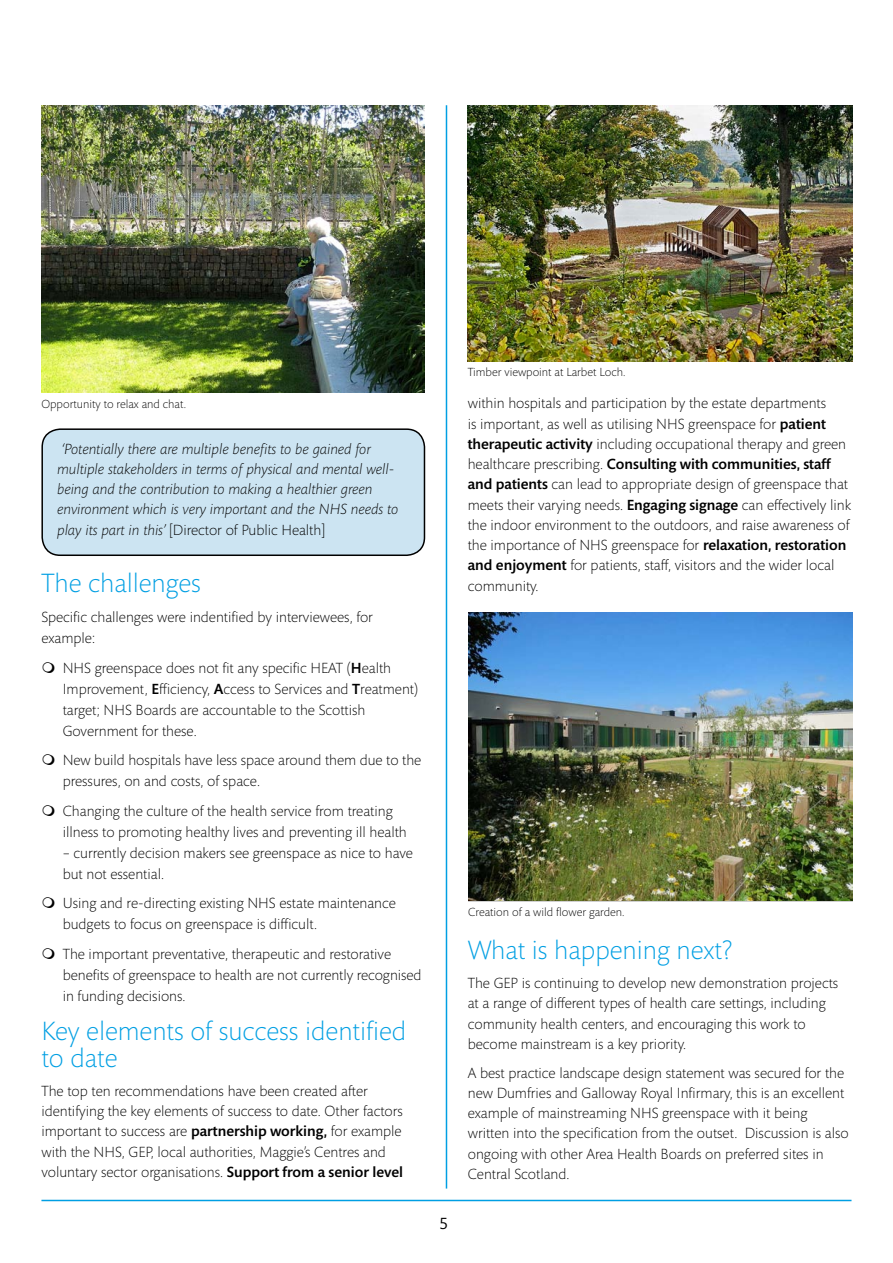
<style>
.page{position:relative;width:893px;height:1263px;background:#fff}
.page>*{position:absolute;margin:0;border:0;box-sizing:border-box;transform-origin:0 0}
.t1{font:300 27px/27px "Mundo Sans Std";color:#009fe3}
.t2{font:16.5px "Mundo Sans Std";color:#000}
.t3{font:300 15px/20.2px "Mundo Sans Std";color:#000}
.t4{font:italic 300 15px/20.2px "Mundo Sans Std";color:#000}
.t5{font:300 12px "Mundo Sans Std";color:#000}
.s1{font-style:normal}
.s2{font-weight:500}
</style>
<div class="page">
<hr style="left:41px;top:1200px;width:810px;height:1px;background:#009fe3">
<hr style="left:446px;top:105px;width:1px;height:1083px;background:#009fe3">
<div style="left:42px;top:429px;width:382px;height:126px;background:#cce4f2;border-radius:18px"></div>
<div style="left:41px;top:428px;width:384px;height:128px;border:2px solid #000;border-radius:18px"></div>
<img style="left:469px;top:612px;width:383px;height:288px">
<img style="left:41px;top:106px;width:383px;height:287px">
<img style="left:468px;top:106px;width:385px;height:256px">
<p class="t5" style="left:41px;top:397px;width:146px">Opportunity to relax and chat.</p>
<p class="t4" style="left:57px;top:439px;width:343px;text-indent:4px">‘Potentially there are multiple benefits to be gained for multiple stakeholders in terms of physical and mental well&shy;being and the contribution to making a healthier green environment which is very important and the NHS needs to play its part in this’ <span class="s1">[Director of Public Health]</span></p>
<h1 class="t1" style="left:41px;top:571px;width:161px">The challenges</h1>
<p class="t3" style="left:41px;top:607px;width:333px;line-height:21px">Specific challenges were indentified by interviewees, for example:</p>
<p class="t3" style="left:63px;top:657px;width:357px;line-height:21px">NHS greenspace does not fit any specific HEAT (<span class="s2">H</span>ealth Improvement, <span class="s2">E</span>fficiency, <span class="s2">A</span>ccess to Services and <span class="s2">T</span>reatment) target; NHS Boards are accountable to the Scottish Government for these.</p>
<p class="t3" style="left:63px;top:750px;width:360px;line-height:21px">New build hospitals have less space around them due to the pressures, on and costs, of space.</p>
<p class="t3" style="left:63px;top:800px;width:346px;line-height:21px">Changing the culture of the health service from treating illness to promoting healthy lives and preventing ill health</p>
<p class="t3" style="left:63px;top:842px;width:352px;line-height:21px">– currently decision makers see greenspace as nice to have but not essential.</p>
<p class="t3" style="left:63px;top:893px;width:335px;line-height:21px">Using and re-directing existing NHS estate maintenance budgets to focus on greenspace is difficult.</p>
<p class="t3" style="left:63px;top:943px;width:360px;line-height:21px">The important preventative, therapeutic and restorative benefits of greenspace to health are not currently recognised in funding decisions.</p>
<h1 class="t1" style="left:41px;top:1018px;width:366px">Key elements of success identified to date</h1>
<p class="t3" style="left:41px;top:1081px;width:363px">The top ten recommendations have been created after identifying the key elements of success to date. Other factors important to success are <span class="s2">partnership working,</span> for example with the NHS, GEP, local authorities, Maggie’s Centres and voluntary sector organisations. <span class="s2">Support from a senior level</span></p>
<p class="t2" style="left:440px;top:1214px;width:10px">5</p>
<p class="t5" style="left:468px;top:366px;width:159px">Timber viewpoint at Larbet Loch.</p>
<p class="t3" style="left:468px;top:394px;width:385px">within hospitals and participation by the estate departments<br>is important, as well as utilising NHS greenspace for <span class="s2">patient therapeutic activity</span> including occupational therapy and green healthcare prescribing. <span class="s2">Consulting with communities, staff and patients</span> can lead to appropriate design of greenspace that meets their varying needs. <span class="s2">Engaging signage</span> can effectively link the indoor environment to the outdoors, and raise awareness of the importance of NHS greenspace for <span class="s2">relaxation, restoration and enjoyment</span> for patients, staff, visitors and the wider local community.</p>
<p class="t5" style="left:468px;top:905px;width:158px">Creation of a wild flower garden.</p>
<h1 class="t1" style="left:468px;top:937px;width:266px">What is happening next?</h1>
<p class="t3" style="left:468px;top:973px;width:372px">The GEP is continuing to develop new demonstration projects at a range of different types of health care settings, including community health centers, and encouraging this work to become mainstream is a key priority.</p>
<p class="t3" style="left:468px;top:1063px;width:382px">A best practice landscape design statement was secured for the new Dumfries and Galloway Royal Infirmary, this is an excellent example of mainstreaming NHS greenspace with it being written into the specification from the outset. Discussion is also ongoing with other Area Health Boards on preferred sites in Central Scotland.</p>
</div>
